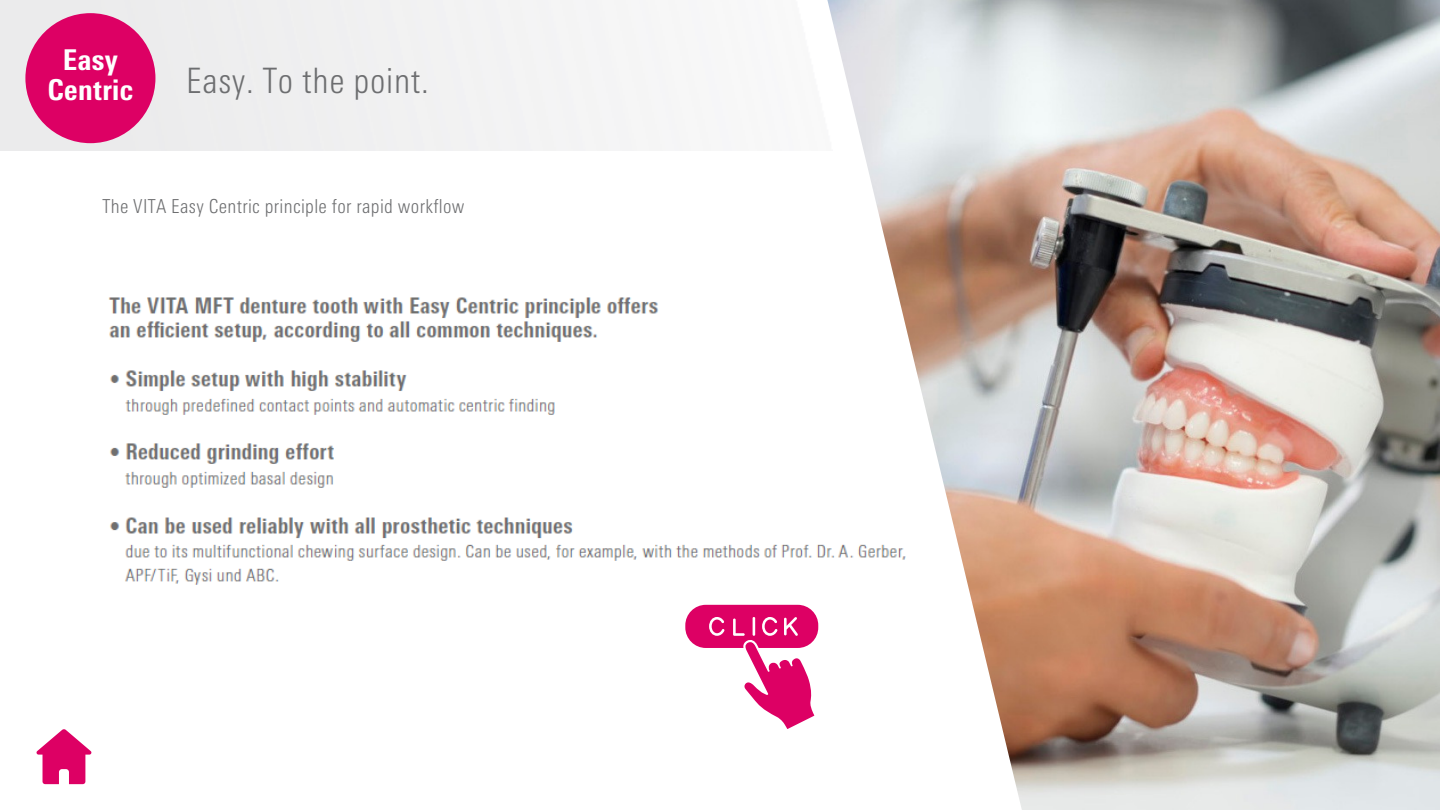
<style>
.page{position:relative;width:1440px;height:810px;background:#fff}
.page>*{position:absolute;margin:0;border:0;box-sizing:border-box;transform-origin:0 0}
.t1{font:300 condensed 35px "Univers Next Pro";letter-spacing:.02em;color:#6d6e70}
.t2{font:800 condensed 28.6px "Univers Next Pro";letter-spacing:.015em;color:#fff}
.t3{font:300 condensed 19.2px "Univers Next Pro";letter-spacing:.02em;color:#6d6e70}
</style>
<div class="page">
<div style="left:0;top:0;width:632px;height:150px;background:#f0f0f1"></div>
<div style="left:25px;top:13px;width:130px;height:130px;background:#dd0064;border-radius:50%"></div>
<svg style="left:36px;top:729px;width:56px;height:55px"></svg>
<img style="left:108px;top:297px;width:718px;height:308px">
<svg style="left:685px;top:605px;width:133px;height:124px"></svg>
<img style="left:827px;top:0;width:613px;height:810px">
<p class="t2" style="left:63px;top:48px;width:56px">Easy</p>
<p class="t2" style="left:48px;top:78px;width:87px">Centric</p>
<p class="t1" style="left:186px;top:66px;width:244px">Easy. To the point.</p>
<p class="t3" style="left:103px;top:199px;width:364px">The VITA Easy Centric principle for rapid workflow</p>
</div>
